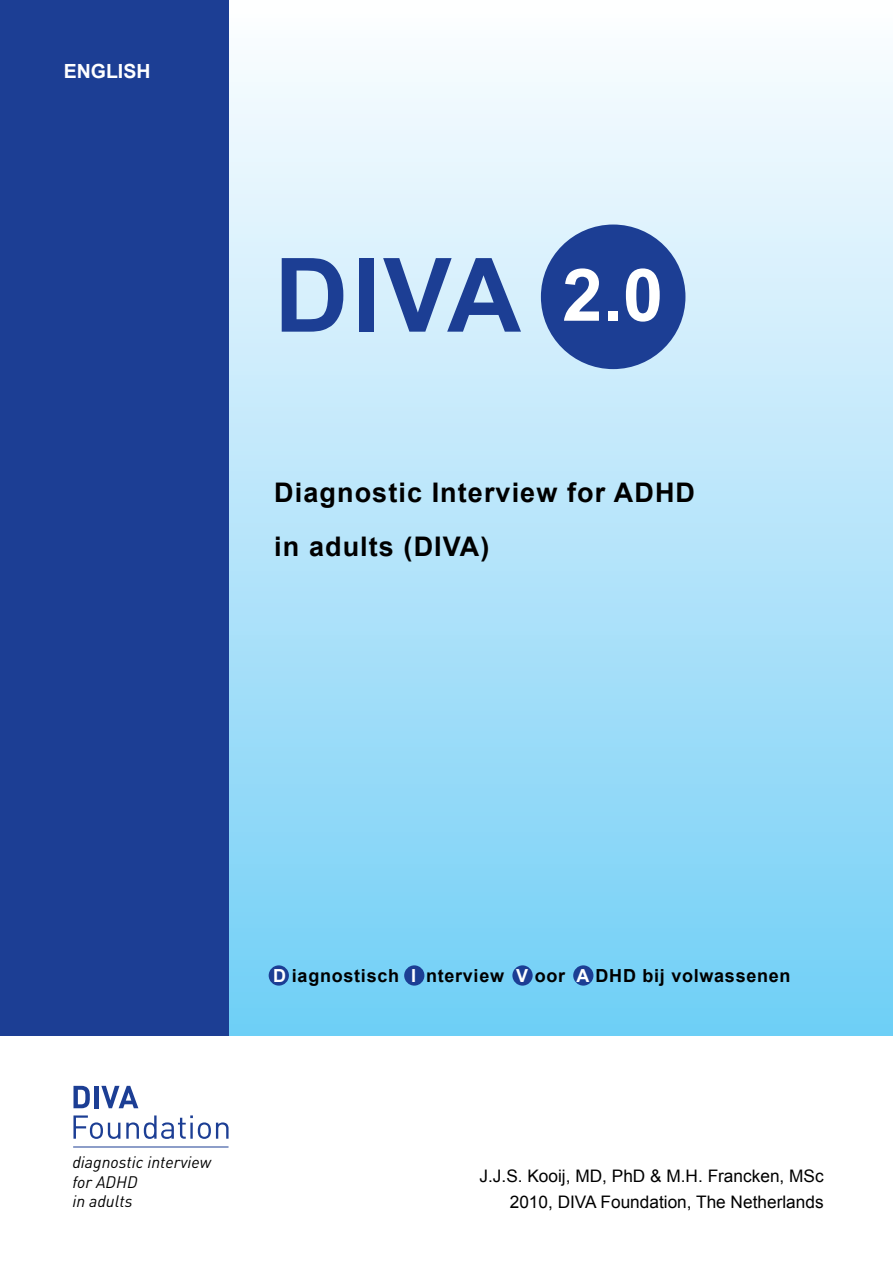
<style>
.page{position:relative;width:893px;height:1263px;background:#fff}
.page>*{position:absolute;margin:0;border:0;box-sizing:border-box;transform-origin:0 0}
.t1{font:700 102.75px "Arial";color:#1c3e94}
.t2{font:700 27px/54px "Arial";letter-spacing:.04em;color:#000}
.t3{font:700 19.5px "Arial";color:#fff}
.t4{font:700 18px "Arial";letter-spacing:.04em;color:#000}
.t5{font:17.25px/26.2px "Arial";color:#000;text-align:right}
.t6{font:italic 16.5px/19.8px "DIN";color:#000}
.s1{font-size:72.75px;color:#fff}
.s2{color:#fff}
</style>
<div class="page">
<div style="left:0;top:0;width:230px;height:1036px;background:#1c3e94"></div>
<div style="left:230px;top:0;width:663px;height:1036px;background:linear-gradient(to bottom,#fffdff,#71cef6)"></div>
<div style="left:541px;top:225px;width:144px;height:144px;background:#1c3e94;border-radius:50%"></div>
<div style="left:269px;top:965px;width:20px;height:21px;background:#1c3e94;border-radius:50%"></div>
<div style="left:404px;top:965px;width:20px;height:21px;background:#1c3e94;border-radius:50%"></div>
<div style="left:512px;top:965px;width:21px;height:21px;background:#1c3e94;border-radius:50%"></div>
<div style="left:573px;top:965px;width:20px;height:21px;background:#1c3e94;border-radius:50%"></div>
<svg style="left:73px;top:1086px;width:17px;height:22px"></svg>
<div style="left:94px;top:1086px;width:5px;height:22px;background:#1c3e94"></div>
<svg style="left:101px;top:1086px;width:37px;height:22px"></svg>
<svg style="left:73px;top:1115px;width:47px;height:24px"></svg>
<svg style="left:126px;top:1115px;width:103px;height:24px"></svg>
<hr style="left:73px;top:1146px;width:156px;height:1px;background:#1c3e94">
<p class="t3" style="left:64px;top:60px;width:88px">ENGLISH</p>
<h1 class="t1" style="left:274px;top:238px;width:390px">DIVA <span class="s1">2.0</span></h1>
<h2 class="t2" style="left:274px;top:466px;width:422px">Diagnostic Interview for ADHD in adults (DIVA)</h2>
<p class="t4" style="left:273px;top:966px;width:519px"><span class="s2">D</span> iagnostisch <span class="s2">I</span> nterview <span class="s2">V</span> oor <span class="s2">A</span> DHD bij volwassenen</p>
<p class="t6" style="left:72px;top:1151px;width:140px">diagnostic interview for ADHD<br>in adults</p>
<p class="t5" style="left:479px;top:1162px;width:346px">J.J.S. Kooij, MD, PhD &amp; M.H. Francken, MSc<br>2010, DIVA Foundation, The Netherlands</p>
</div>
